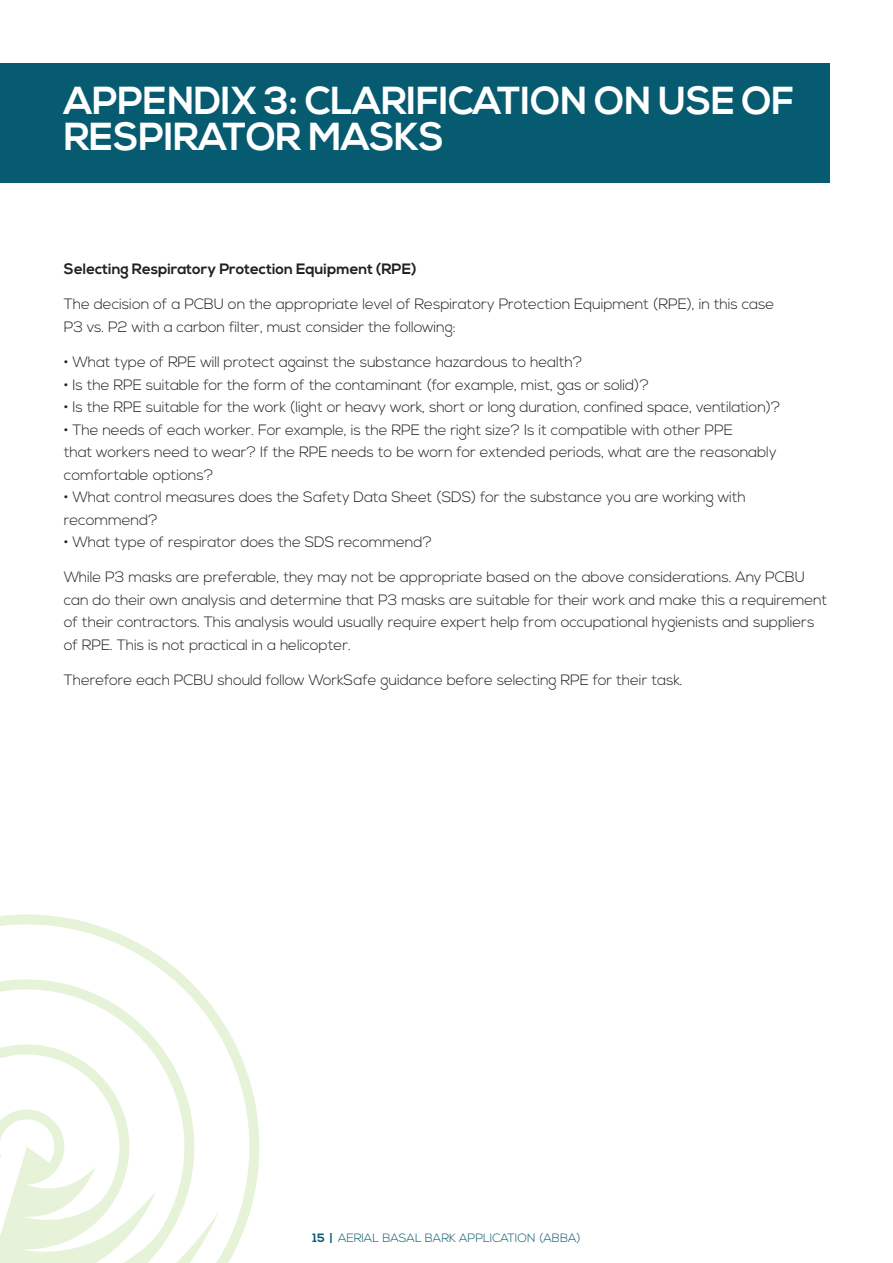
<style>
.page{position:relative;width:893px;height:1263px;background:#fff}
.page>*{position:absolute;margin:0;border:0;box-sizing:border-box;transform-origin:0 0}
.t1{font:700 39px "Nexa";letter-spacing:-.01em;color:#fff}
.BODY{font:300 15px/22.5px "Nexa";letter-spacing:-.01em;color:#231f20}
.BODY-2{font:700 15px "Nexa";color:#231f20}
.t2{font:300 12px "Nexa";color:#065b70}
.s1{font-weight:700}
</style>
<div class="page">
<svg style="left:0;top:914px;width:260px;height:349px"></svg>
<div style="left:0;top:64px;width:829px;height:119px;background:#065b70"></div>
<p class="t1" style="left:64px;top:78px;width:732px">APPENDIX 3: CLARIFICATION ON USE OF</p>
<p class="t1" style="left:64px;top:114px;width:382px">RESPIRATOR MASKS</p>
<p class="BODY-2" style="left:64px;top:260px;width:354px">Selecting Respiratory Protection Equipment (RPE)</p>
<p class="BODY" style="left:64px;top:294px;width:712px">The decision of a PCBU on the appropriate level of Respiratory Protection Equipment (RPE), in this case<br>P3 vs. P2 with a carbon filter, must consider the following:</p>
<p class="BODY" style="left:64px;top:351px;width:520px">• What type of RPE will protect against the substance hazardous to health?</p>
<p class="BODY" style="left:64px;top:374px;width:587px">• Is the RPE suitable for the form of the contaminant (for example, mist, gas or solid)?</p>
<p class="BODY" style="left:64px;top:396px;width:718px">• Is the RPE suitable for the work (light or heavy work, short or long duration, confined space, ventilation)?</p>
<p class="BODY" style="left:64px;top:419px;width:714px">• The needs of each worker. For example, is the RPE the right size? Is it compatible with other PPE<br>that workers need to wear? If the RPE needs to be worn for extended periods, what are the reasonably comfortable options?</p>
<p class="BODY" style="left:64px;top:486px;width:684px">• What control measures does the Safety Data Sheet (SDS) for the substance you are working with recommend?</p>
<p class="BODY" style="left:64px;top:531px;width:370px">• What type of respirator does the SDS recommend?</p>
<p class="BODY" style="left:64px;top:567px;width:765px">While P3 masks are preferable, they may not be appropriate based on the above considerations. Any PCBU can do their own analysis and determine that P3 masks are suitable for their work and make this a requirement of their contractors. This analysis would usually require expert help from occupational hygienists and suppliers of RPE. This is not practical in a helicopter.</p>
<p class="BODY" style="left:64px;top:669px;width:620px">Therefore each PCBU should follow WorkSafe guidance before selecting RPE for their task.</p>
<p class="t2" style="left:312px;top:1231px;width:270px"><span class="s1">15 |</span> AERIAL BASAL BARK APPLICATION (ABBA)</p>
</div>
